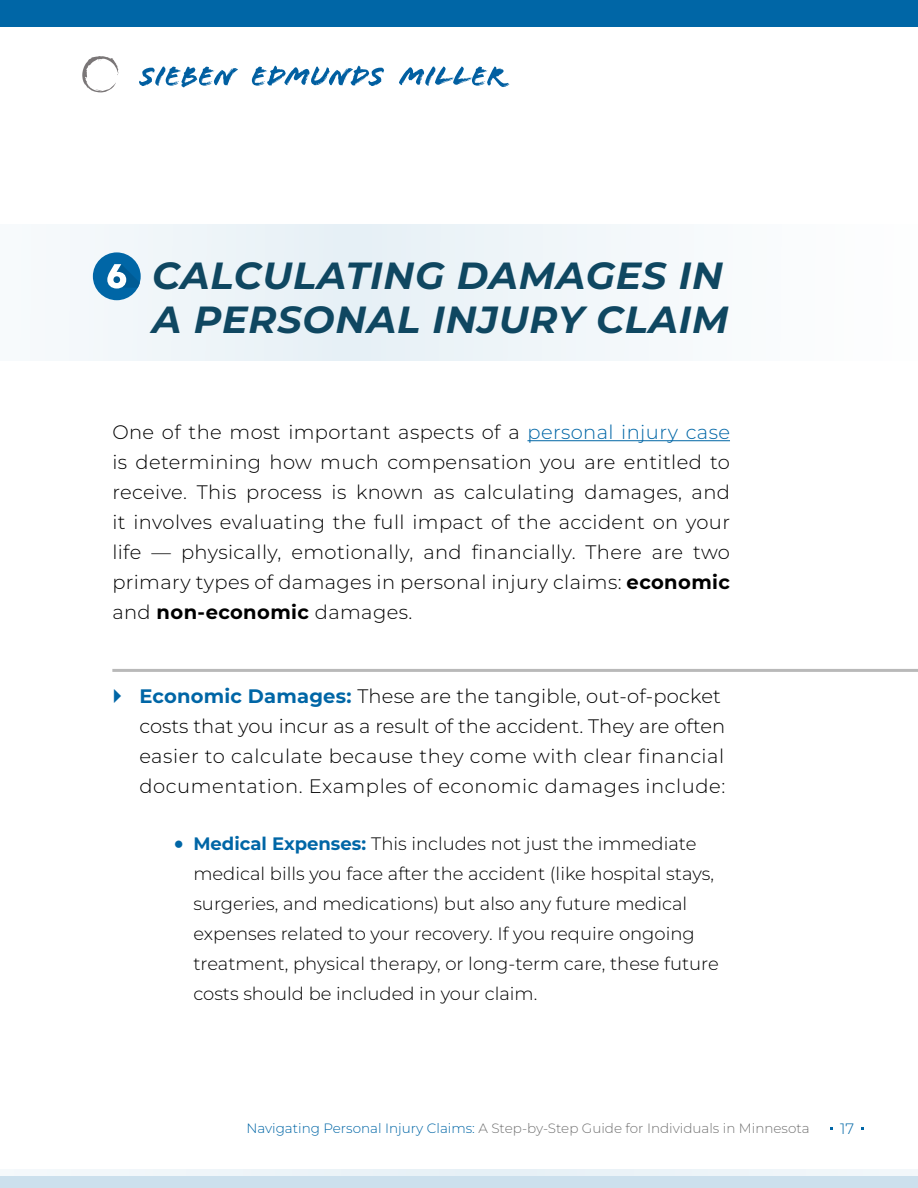
<style>
.page{position:relative;width:918px;height:1188px;background:#fff}
.page>*{position:absolute;margin:0;border:0;box-sizing:border-box;transform-origin:0 0}
.H1_new{font:italic 700 37.8px/44px "Montserrat";letter-spacing:.02em;color:#0f4761}
.main_new{font:300 19.5px/30px "Montserrat";letter-spacing:.02em;color:#000;text-align:justify}
.t1{font:300 18px/30px "Montserrat";color:#000}
.t2{font:300 15px "Montserrat";color:#0066a6}
.t3{font:300 13.5px "Montserrat";color:#737373}
.s1{color:#0066a6}
.s2{font-weight:700}
.s3{font-weight:700;color:#0066a6}
.s4{font-family:"Lato";font-weight:400;font-size:19.5px;color:#0066a6}
</style>
<div class="page">
<div style="left:0;top:1169px;width:918px;height:19px;background:#edf4f8"></div>
<svg style="left:82px;top:56px;width:36px;height:36px"></svg>
<svg style="left:139px;top:67px;width:99px;height:20px"></svg>
<svg style="left:252px;top:66px;width:132px;height:20px"></svg>
<svg style="left:399px;top:67px;width:110px;height:20px"></svg>
<div style="left:0;top:1176px;width:918px;height:12px;background:#cce0ed"></div>
<div style="left:0;top:0;width:918px;height:27px;background:#0066a6"></div>
<div style="left:0;top:225px;width:918px;height:136px;background:#f1f7fa"></div>
<hr style="left:527px;top:440px;width:203px;height:1px;background:#0066a6">
<hr style="left:112px;top:669px;width:806px;height:3px;background:#b9b9b9">
<div style="left:93px;top:252px;width:48px;height:48px;background:#0066a6;border-radius:50%"></div>
<img style="left:126px;top:264px;width:14px;height:24px">
<svg style="left:107px;top:264px;width:19px;height:25px"></svg>
<p class="H1_new" style="left:152px;top:252px;width:578px">CALCULATING DAMAGES IN<br>A PERSONAL INJURY CLAIM</p>
<p class="main_new" style="left:112px;top:416px;width:619px">One of the most important aspects of a <span class="s1">personal injury case </span>is determining how much compensation you are entitled to receive. This process is known as calculating damages, and it involves evaluating the full impact of the accident on your life — physically, emotionally, and financially. There are two primary types of damages in personal injury claims: <span class="s2">economic </span>and <span class="s2">non-economic</span> damages.</p>
<p class="main_new" style="left:139px;top:680px;width:587px;text-align:left"><span class="s3">Economic Damages:</span> These are the tangible, out-of-pocket costs that you incur as a result of the accident. They are often easier to calculate because they come with clear financial documentation. Examples of economic damages include:</p>
<p class="t1" style="left:193px;top:828px;width:527px;text-indent:-20px"><span class="s4">•</span> <span class="s3">Medical Expenses:</span> This includes not just the immediate medical bills you face after the accident (like hospital stays, surgeries, and medications) but also any future medical expenses related to your recovery. If you require ongoing treatment, physical therapy, or long-term care, these future costs should be included in your claim.</p>
<p class="t3" style="left:246px;top:1119px;width:565px"><span class="s1">Navigating Personal Injury Claims:</span> A Step-by-Step Guide for Individuals in Minnesota</p>
<p class="t2" style="left:840px;top:1118px;width:16px">17</p>
</div>
